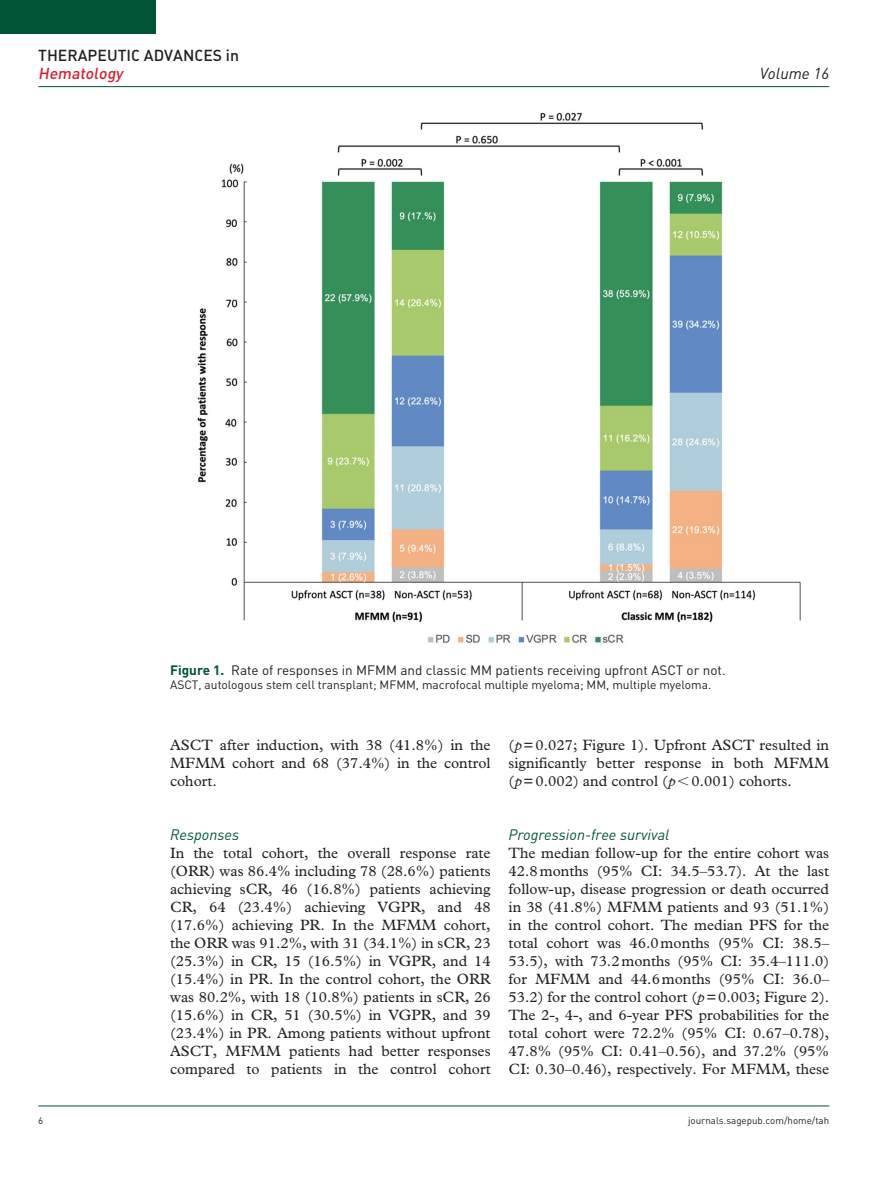
<style>
.page{position:relative;width:893px;height:1191px;background:#fff}
.page>*{position:absolute;margin:0;border:0;box-sizing:border-box;transform-origin:0 0}
.t1{font:15.75px "DIN Medium Alternate";color:#231f20}
.t2{font:italic 15.75px "DIN Medium Alternate";color:#d61f2f}
.t3{font:italic 15.75px "DIN";color:#231f20}
.t4{font:15px/18px "Plantin Std";color:#231f20;text-align:justify}
.t5{font:italic 15px "DIN";color:#015436}
.t6{font:13.5px "DIN";color:#231f20}
.t7{font:12px "DIN";color:#231f20}
.t8{font:9.75px "DIN";color:#231f20}
.s1{font-weight:700;color:#015436}
.s2{font-style:italic}
</style>
<div class="page">
<hr style="left:38px;top:86px;width:791px;height:1px;background:#015436">
<hr style="left:38px;top:1105px;width:791px;height:1px;background:#015436">
<div style="left:0;top:0;width:155px;height:34px;background:#015436"></div>
<img style="left:197px;top:112px;width:604px;height:531px">
<p class="t1" style="left:38px;top:45px;width:202px">THERAPEUTIC ADVANCES IN</p>
<p class="t2" style="left:38px;top:63px;width:86px">Hematology</p>
<p class="t3" style="left:760px;top:63px;width:71px">Volume 16</p>
<p class="t6" style="left:170px;top:662px;width:557px"><span class="s1">Figure 1.</span> Rate of responses in MFMM and classic MM patients receiving upfront ASCT or not.</p>
<p class="t7" style="left:170px;top:677px;width:543px">ASCT, autologous stem cell transplant; MFMM, macrofocal multiple myeloma; MM, multiple myeloma.</p>
<p class="t4" style="left:170px;top:736px;width:322px">ASCT after induction, with 38 (41.8%) in the MFMM cohort and 68 (37.4%) in the control cohort.</p>
<p class="t5" style="left:170px;top:825px;width:71px">Responses</p>
<p class="t4" style="left:170px;top:844px;width:322px">In the total cohort, the overall response rate (ORR) was 86.4% including 78 (28.6%) patients achieving sCR, 46 (16.8%) patients achieving CR, 64 (23.4%) achieving VGPR, and 48 (17.6%) achieving PR. In the MFMM cohort, the ORR was 91.2%, with 31 (34.1%) in sCR, 23 (25.3%) in CR, 15 (16.5%) in VGPR, and 14 (15.4%) in PR. In the control cohort, the ORR was 80.2%, with 18 (10.8%) patients in sCR, 26 (15.6%) in CR, 51 (30.5%) in VGPR, and 39 (23.4%) in PR. Among patients without upfront ASCT, MFMM patients had better responses compared to patients in the control cohort</p>
<p class="t4" style="left:509px;top:736px;width:322px">(<span class="s2">p</span>=0.027; Figure 1). Upfront ASCT resulted in significantly better response in both MFMM (<span class="s2">p</span>=0.002) and control (<span class="s2">p</span> 0.001) cohorts.</p>
<p class="t5" style="left:509px;top:825px;width:162px">Progression-free survival</p>
<p class="t4" style="left:509px;top:844px;width:322px">The median follow-up for the entire cohort was 42.8months (95% CI: 34.5–53.7). At the last follow-up, disease progression or death occurred in 38 (41.8%) MFMM patients and 93 (51.1%) in the control cohort. The median PFS for the total cohort was 46.0months (95% CI: 38.5– 53.5), with 73.2months (95% CI: 35.4–111.0) for MFMM and 44.6months (95% CI: 36.0– 53.2) for the control cohort (<span class="s2">p</span>=0.003; Figure 2).<br>The 2-, 4-, and 6-year PFS probabilities for the total cohort were 72.2% (95% CI: 0.67–0.78), 47.8% (95% CI: 0.41–0.56), and 37.2% (95% CI: 0.30–0.46), respectively. For MFMM, these</p>
<p class="t8" style="left:38px;top:1114px;width:7px">6</p>
<p class="t8" style="left:688px;top:1114px;width:143px">journals.sagepub.com/home/tah</p>
</div>
